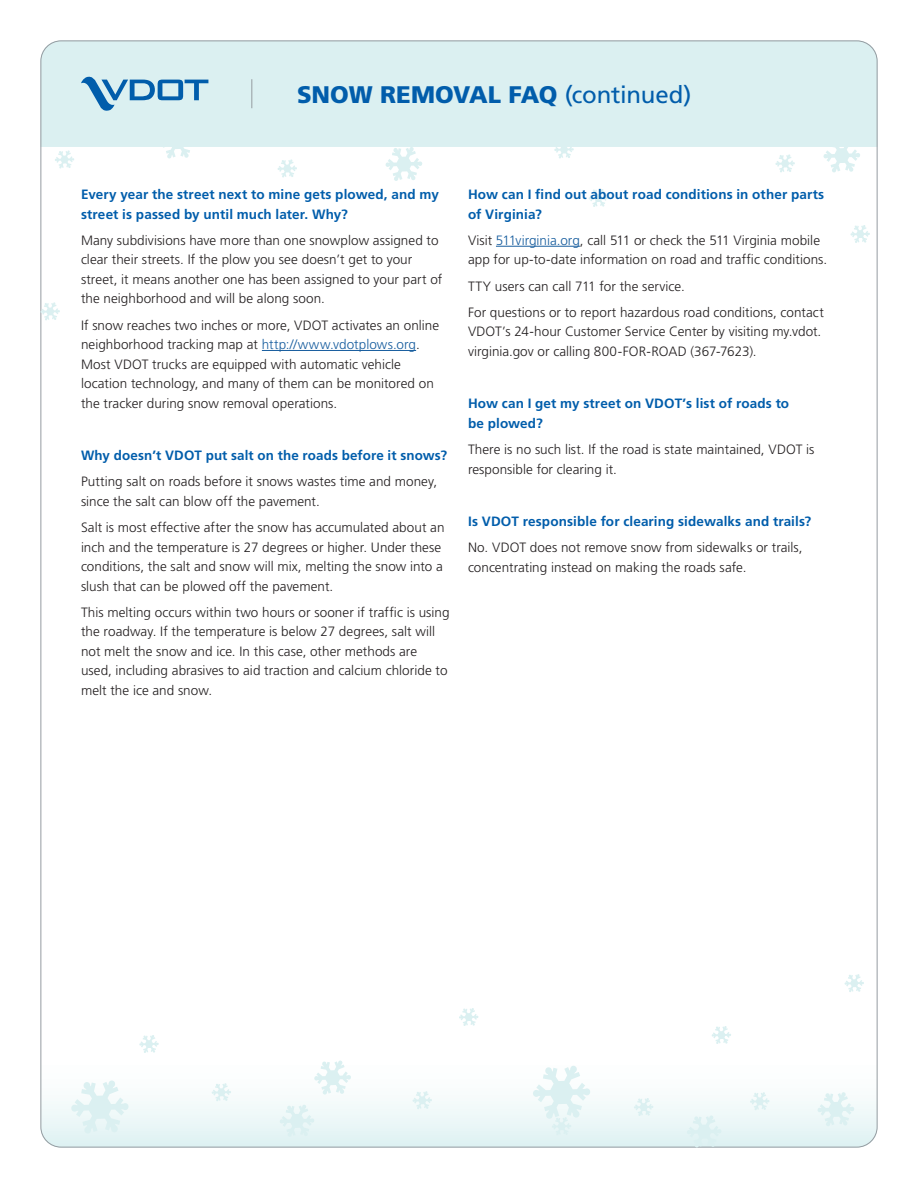
<style>
.page{position:relative;width:918px;height:1188px;background:#fff}
.page>*{position:absolute;margin:0;border:0;box-sizing:border-box;transform-origin:0 0}
.t1{font:900 24px "Frutiger LT Std";letter-spacing:-.005em;color:#015dab}
.t2{font:300 13.5px/19.5px "Frutiger LT Std";letter-spacing:.005em;color:#231f20}
.t3{font:700 13.5px/19.5px "Frutiger LT Std";letter-spacing:.01em;color:#015dab}
.s1{font-weight:400}
.s2{color:#175d9e}
</style>
<div class="page">
<svg style="left:42px;top:1060px;width:834px;height:86px"></svg>
<div style="left:42px;top:42px;width:834px;height:105px;background:#dbf0f1"></div>
<svg style="left:775px;top:154px;width:20px;height:18px"></svg>
<svg style="left:55px;top:150px;width:19px;height:18px"></svg>
<svg style="left:277px;top:159px;width:20px;height:18px"></svg>
<svg style="left:554px;top:140px;width:20px;height:18px"></svg>
<svg style="left:850px;top:225px;width:20px;height:18px"></svg>
<svg style="left:588px;top:189px;width:20px;height:18px"></svg>
<svg style="left:40px;top:302px;width:20px;height:18px"></svg>
<svg style="left:817px;top:1092px;width:38px;height:34px"></svg>
<svg style="left:314px;top:1061px;width:37px;height:34px"></svg>
<svg style="left:385px;top:147px;width:37px;height:34px"></svg>
<svg style="left:823px;top:138px;width:38px;height:34px"></svg>
<svg style="left:158px;top:124px;width:38px;height:34px"></svg>
<svg style="left:634px;top:1098px;width:20px;height:18px"></svg>
<svg style="left:139px;top:1035px;width:20px;height:18px"></svg>
<svg style="left:212px;top:1083px;width:19px;height:18px"></svg>
<svg style="left:844px;top:974px;width:20px;height:18px"></svg>
<svg style="left:279px;top:1105px;width:36px;height:32px"></svg>
<svg style="left:687px;top:1116px;width:35px;height:31px"></svg>
<svg style="left:712px;top:1026px;width:19px;height:18px"></svg>
<svg style="left:750px;top:1092px;width:20px;height:18px"></svg>
<svg style="left:459px;top:1008px;width:20px;height:18px"></svg>
<svg style="left:412px;top:1091px;width:20px;height:18px"></svg>
<svg style="left:71px;top:1081px;width:58px;height:52px"></svg>
<svg style="left:533px;top:1066px;width:58px;height:69px"></svg>
<svg style="left:81px;top:75px;width:127px;height:38px;background:#9fc8dd"></svg>
<svg style="left:251px;top:79px;width:1px;height:29px"></svg>
<hr style="left:262px;top:350px;width:154px;height:1px;background:#175d9e">
<hr style="left:496px;top:246px;width:84px;height:1px;background:#175d9e">
<h2 class="t1" style="left:297px;top:80px;width:396px">SNOW REMOVAL FAQ <span class="s1">(continued)</span></h2>
<h3 class="t3" style="left:81px;top:185px;width:359px">Every year the street next to mine gets plowed, and my street is passed by until much later. Why?</h3>
<p class="t2" style="left:81px;top:231px;width:363px">Many subdivisions have more than one snowplow assigned to clear their streets. If the plow you see doesn’t get to your street, it means another one has been assigned to your part of the neighborhood and will be along soon.</p>
<p class="t2" style="left:81px;top:315px;width:360px">If snow reaches two inches or more, VDOT activates an online neighborhood tracking map at <span class="s2">http://www.vdotplows.org</span>.<br>Most VDOT trucks are equipped with automatic vehicle location technology, and many of them can be monitored on the tracker during snow removal operations.</p>
<h3 class="t3" style="left:81px;top:446px;width:368px">Why doesn’t VDOT put salt on the roads before it snows?</h3>
<p class="t2" style="left:81px;top:472px;width:358px">Putting salt on roads before it snows wastes time and money, since the salt can blow off the pavement.</p>
<p class="t2" style="left:81px;top:518px;width:365px">Salt is most effective after the snow has accumulated about an inch and the temperature is 27 degrees or higher. Under these conditions, the salt and snow will mix, melting the snow into a slush that can be plowed off the pavement.</p>
<p class="t2" style="left:81px;top:603px;width:370px">This melting occurs within two hours or sooner if traffc is using the roadway. If the temperature is below 27 degrees, salt will not melt the snow and ice. In this case, other methods are used, including abrasives to aid traction and calcium chloride to melt the ice and snow.</p>
<h3 class="t3" style="left:468px;top:185px;width:358px">How can I fnd out about road conditions in other parts of Virginia?</h3>
<p class="t2" style="left:468px;top:231px;width:361px">Visit <span class="s2">511virginia.org</span>, call 511 or check the 511 Virginia mobile app for up-to-date information on road and traffc conditions.</p>
<p class="t2" style="left:468px;top:276px;width:218px">TTY users can call 711 for the service.</p>
<p class="t2" style="left:468px;top:303px;width:357px">For questions or to report hazardous road conditions, contact<br>VDOT’s 24-hour Customer Service Center by visiting my.vdot. virginia.gov or calling 800-FOR-ROAD (367-7623).</p>
<h3 class="t3" style="left:468px;top:394px;width:323px">How can I get my street on VDOT’s list of roads to be plowed?</h3>
<p class="t2" style="left:468px;top:440px;width:348px">There is no such list. If the road is state maintained, VDOT is responsible for clearing it.</p>
<h3 class="t3" style="left:468px;top:512px;width:345px">Is VDOT responsible for clearing sidewalks and trails?</h3>
<p class="t2" style="left:468px;top:538px;width:336px">No. VDOT does not remove snow from sidewalks or trails, concentrating instead on making the roads safe.</p>
</div>
